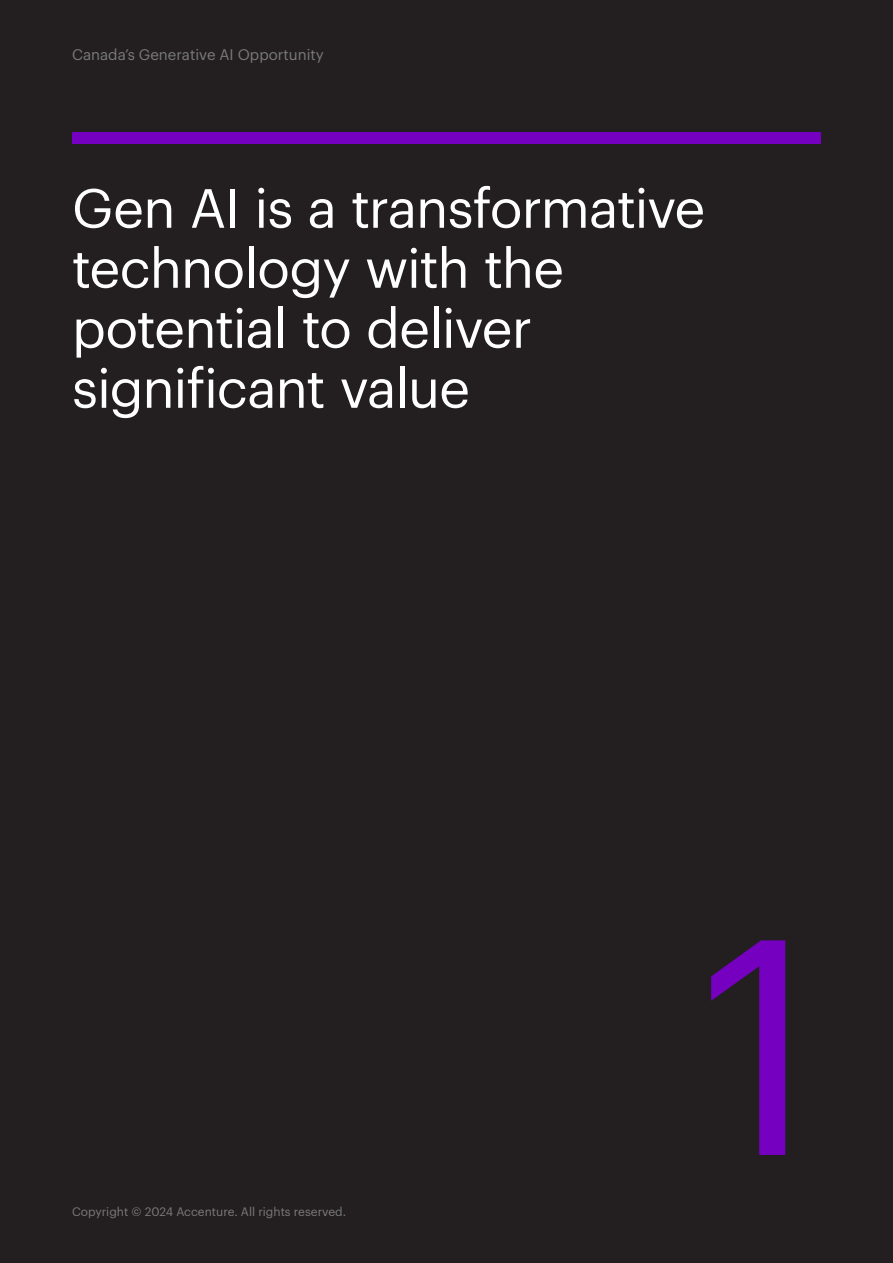
<style>
.page{position:relative;width:893px;height:1263px;background:#231f20}
.page>*{position:absolute;margin:0;border:0;box-sizing:border-box;transform-origin:0 0}
.t1{font:300px "Graphik";color:#7500c0}
.t2{font:54px/60px "Graphik";letter-spacing:-.02em;color:#fff}
.t3{font:15px "Graphik";color:#7a7a7a}
.t4{font:12px "Graphik";color:#7a7a7a}
</style>
<div class="page">
<div style="left:72px;top:132px;width:749px;height:12px;background:#7500c0"></div>
<p class="t3" style="left:72px;top:44px;width:253px">Canada’s Generative AI Opportunity</p>
<p class="t2" style="left:72px;top:174px;width:635px">Gen AI is a transformative technology with the potential to deliver significant value</p>
<p class="t4" style="left:72px;top:1202px;width:276px">Copyright © 2024 Accenture. All rights reserved.</p>
<p class="t1" style="left:701px;top:821px;width:121px">1</p>
</div>
